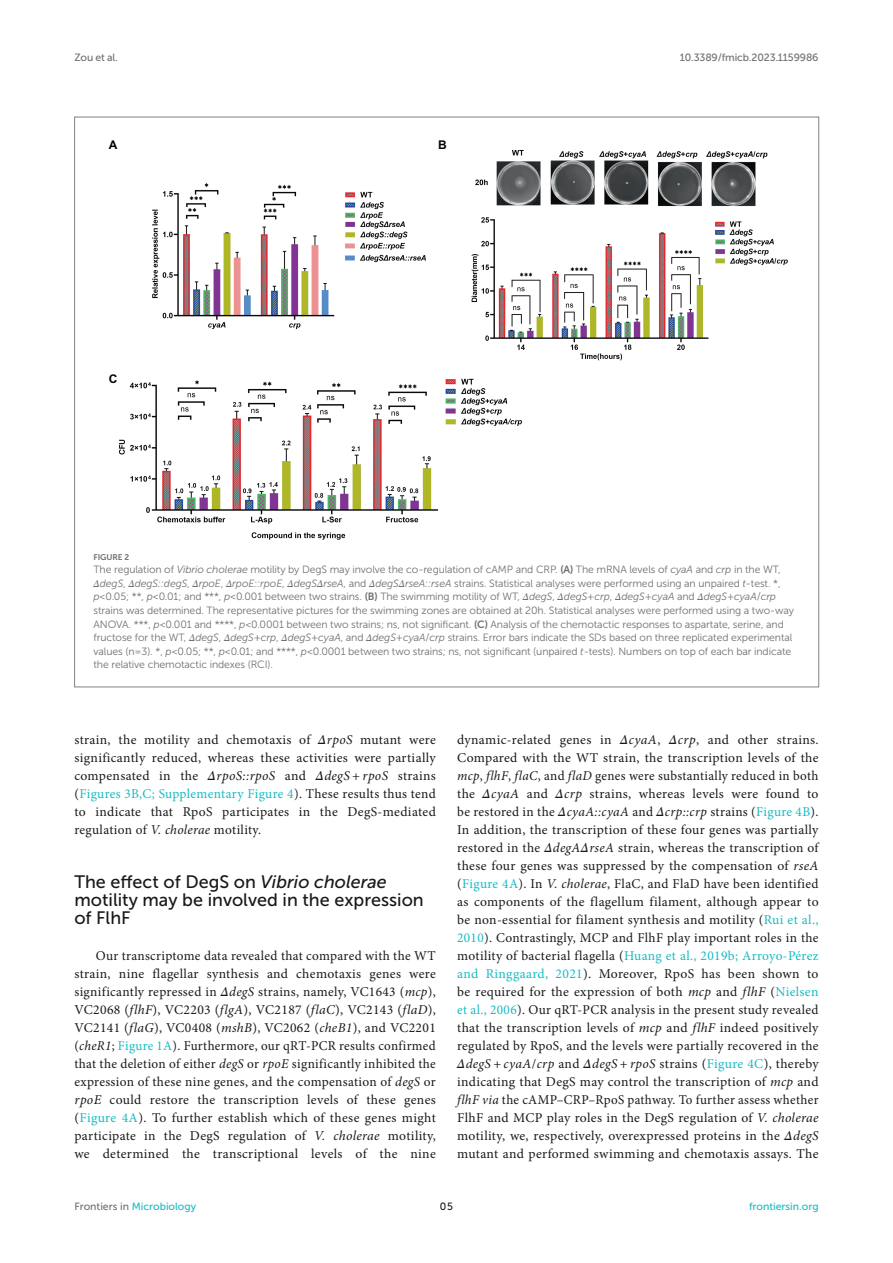
<style>
.page{position:relative;width:893px;height:1263px;background:#fff}
.page>*{position:absolute;margin:0;border:0;box-sizing:border-box;transform-origin:0 0}
.HEAD_2{font:18px/18px "Museo Sans 500";color:#181a19}
.TEXT_FLUSH{font:13.5px/18px "Minion Pro";letter-spacing:.025em;color:#181a19;text-align:justify}
.t1{font:700 12px "Arial";color:#020405}
.FIG_LEG{font:10.5px/13.5px "Museo Sans 300";letter-spacing:-.01em;color:#6f6f70}
.t2{font:10.5px "Museo Sans 500";color:#18bbc3}
.t3{font:10.5px "Museo Sans 500";letter-spacing:-.015em;color:#6f6f70}
.t4{font:10.5px "Museo Sans 500";color:#181a19}
.FIG_HD{font:8.25px "Museo Sans 700";letter-spacing:-.01em;color:#6f6f70}
.s1{font-style:italic}
.s2{font-family:"Museo Sans 700"}
.s3{font-family:"STIX General";font-style:italic}
.s4{color:#18bbc3}
.s5{color:#6f6f70}
</style>
<div class="page">
<img style="left:118px;top:150px;width:670px;height:390px">
<p class="t3" style="left:74px;top:51px;width:45px">Zou et al.</p>
<p class="t3" style="left:680px;top:51px;width:140px">10.3389/fmicb.2023.1159986</p>
<p class="t1" style="left:109px;top:136px;width:10px">A</p>
<p class="t1" style="left:109px;top:371px;width:10px">C</p>
<p class="t1" style="left:438px;top:136px;width:10px">B</p>
<p class="FIG_HD" style="left:94px;top:552px;width:37px">FIGURE 2</p>
<p class="FIG_LEG" style="left:94px;top:563px;width:702px">The regulation of <span class="s1">Vibrio cholerae</span> motility by DegS may involve the co-regulation of cAMP and CRP. <span class="s2">(A)</span> The mRNA levels of <span class="s1">cyaA</span> and <span class="s1">crp</span> in the WT, <span class="s3">Δ</span><span class="s1">degS</span>, <span class="s3">Δ</span><span class="s1">degS::degS</span>, <span class="s3">Δ</span><span class="s1">rpoE</span>, <span class="s3">Δ</span><span class="s1">rpoE::rpoE</span>, <span class="s3">Δ</span><span class="s1">degS</span><span class="s3">Δ</span><span class="s1">rseA</span>, and <span class="s3">Δ</span><span class="s1">degS</span><span class="s3">Δ</span><span class="s1">rseA::rseA</span> strains. Statistical analyses were performed using an unpaired <span class="s1">t</span>-test. *,<br><span class="s1">p</span> &lt; 0.05; **, <span class="s1">p</span> &lt; 0.01; and ***, <span class="s1">p</span> &lt; 0.001 between two strains. <span class="s2">(B)</span> The swimming motility of WT, <span class="s3">Δ</span><span class="s1">degS</span>, <span class="s3">Δ</span><span class="s1">degS</span> + <span class="s1">crp</span>, <span class="s3">Δ</span><span class="s1">degS</span> + <span class="s1">cyaA</span> and <span class="s3">Δ</span><span class="s1">degS</span> + <span class="s1">cyaA</span>/<span class="s1">crp </span>strains was determined. The representative pictures for the swimming zones are obtained at 20 h. Statistical analyses were performed using a two-way ANOVA. ***, <span class="s1">p</span> &lt; 0.001 and ****, <span class="s1">p</span> &lt; 0.0001 between two strains; ns, not significant. <span class="s2">(C)</span> Analysis of the chemotactic responses to aspartate, serine, and fructose for the WT, <span class="s3">Δ</span><span class="s1">degS</span>, <span class="s3">Δ</span><span class="s1">degS</span> + <span class="s1">crp</span>, <span class="s3">Δ</span><span class="s1">degS</span> + <span class="s1">cyaA</span>, and <span class="s3">Δ</span><span class="s1">degS</span> + <span class="s1">cyaA</span>/<span class="s1">crp</span> strains. Error bars indicate the SDs based on three replicated experimental values (n = 3). *, <span class="s1">p</span> &lt; 0.05; **, <span class="s1">p</span> &lt; 0.01; and ****, <span class="s1">p</span> &lt; 0.0001 between two strains; ns, not significant (unpaired <span class="s1">t</span>-tests). Numbers on top of each bar indicate the relative chemotactic indexes (RCI).</p>
<p class="TEXT_FLUSH" style="left:74px;top:731px;width:363px">strain, the motility and chemotaxis of <span class="s3">Δ</span><span class="s1">rpoS</span> mutant were significantly reduced, whereas these activities were partially compensated in the <span class="s3">Δ</span><span class="s1">rpoS::rpoS</span> and <span class="s3">Δ</span><span class="s1">degS</span> + <span class="s1">rpoS</span> strains (<span class="s4">Figures 3B,C; Supplementary Figure 4</span>). These results thus tend to indicate that RpoS participates in the DegS-mediated regulation of <span class="s1">V. cholerae</span> motility.</p>
<p class="HEAD_2" style="left:74px;top:873px;width:351px">The effect of DegS on <span class="s1">Vibrio cholerae </span>motility may be involved in the expression of FlhF</p>
<p class="TEXT_FLUSH" style="left:74px;top:947px;width:363px;text-indent:21px">Our transcriptome data revealed that compared with the WT strain, nine flagellar synthesis and chemotaxis genes were significantly repressed in <span class="s3">Δ</span><span class="s1">degS</span> strains, namely, VC1643 (<span class="s1">mcp</span>), VC2068 (<span class="s1">flhF</span>), VC2203 (<span class="s1">flgA</span>), VC2187 (<span class="s1">flaC</span>), VC2143 (<span class="s1">flaD</span>), VC2141 (<span class="s1">flaG</span>), VC0408 (<span class="s1">mshB</span>), VC2062 (<span class="s1">cheB1</span>), and VC2201 (<span class="s1">cheR1</span>; <span class="s4">Figure 1A</span>). Furthermore, our qRT-PCR results confirmed that the deletion of either <span class="s1">degS</span> or <span class="s1">rpoE</span> significantly inhibited the expression of these nine genes, and the compensation of <span class="s1">degS</span> or <span class="s1">rpoE</span> could restore the transcription levels of these genes (<span class="s4">Figure 4A</span>). To further establish which of these genes might participate in the DegS regulation of <span class="s1">V. cholerae</span> motility, we determined the transcriptional levels of the nine</p>
<p class="TEXT_FLUSH" style="left:457px;top:731px;width:363px">dynamic-related genes in <span class="s3">Δ</span><span class="s1">cyaA</span>, <span class="s3">Δ</span><span class="s1">crp</span>, and other strains.<br>Compared with the WT strain, the transcription levels of the <span class="s1">mcp</span>, <span class="s1">flhF</span>, <span class="s1">flaC</span>, and <span class="s1">flaD</span> genes were substantially reduced in both the <span class="s3">Δ</span><span class="s1">cyaA</span> and <span class="s3">Δ</span><span class="s1">crp</span> strains, whereas levels were found to be restored in the <span class="s3">Δ</span><span class="s1">cyaA::cyaA</span> and <span class="s3">Δ</span><span class="s1">crp::crp</span> strains (<span class="s4">Figure 4B</span>).<br>In addition, the transcription of these four genes was partially restored in the <span class="s3">Δ</span><span class="s1">degA</span><span class="s3">Δ</span><span class="s1">rseA</span> strain, whereas the transcription of these four genes was suppressed by the compensation of <span class="s1">rseA </span>(<span class="s4">Figure 4A</span>). In <span class="s1">V. cholerae</span>, FlaC, and FlaD have been identified as components of the flagellum filament, although appear to be non-essential for filament synthesis and motility (<span class="s4">Rui et al., 2010</span>). Contrastingly, MCP and FlhF play important roles in the motility of bacterial flagella (<span class="s4">Huang et al., 2019b; Arroyo-Pérez and Ringgaard, 2021</span>). Moreover, RpoS has been shown to be required for the expression of both <span class="s1">mcp</span> and <span class="s1">flhF</span> (<span class="s4">Nielsen et al., 2006</span>). Our qRT-PCR analysis in the present study revealed that the transcription levels of <span class="s1">mcp</span> and <span class="s1">flhF</span> indeed positively regulated by RpoS, and the levels were partially recovered in the <span class="s3">Δ</span><span class="s1">degS</span> + <span class="s1">cyaA</span>/<span class="s1">crp</span> and <span class="s3">Δ</span><span class="s1">degS</span> + <span class="s1">rpoS</span> strains (<span class="s4">Figure 4C</span>), thereby indicating that DegS may control the transcription of <span class="s1">mcp</span> and <span class="s1">flhF via</span> the cAMP–CRP–RpoS pathway. To further assess whether FlhF and MCP play roles in the DegS regulation of <span class="s1">V. cholerae </span>motility, we, respectively, overexpressed proteins in the <span class="s3">Δ</span><span class="s1">degS </span>mutant and performed swimming and chemotaxis assays. The</p>
<p class="t2" style="left:74px;top:1200px;width:123px"><span class="s5">Frontiers in</span> Microbiology</p>
<p class="t4" style="left:440px;top:1200px;width:14px">05</p>
<p class="t2" style="left:749px;top:1200px;width:71px">frontiersin.org</p>
</div>
